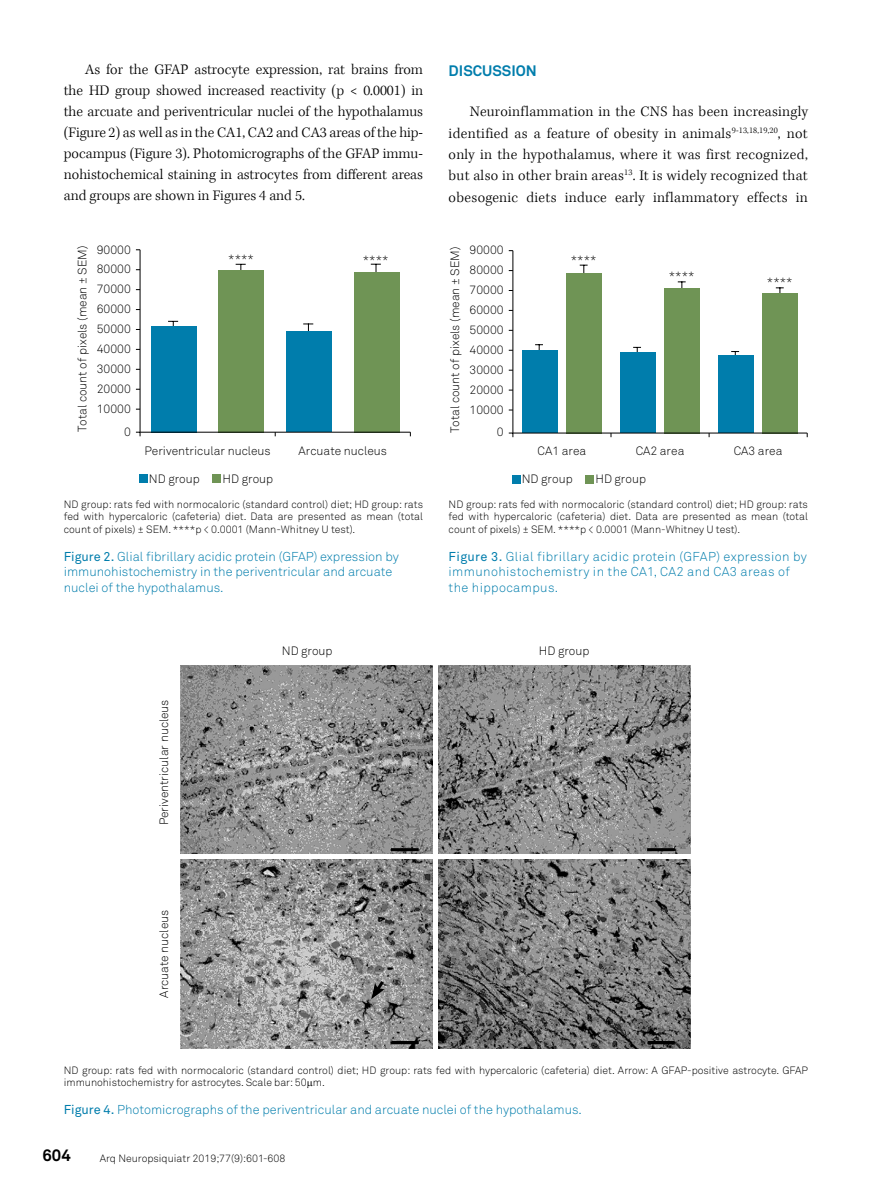
<style>
.page{position:relative;width:893px;height:1191px;background:#fff}
.page>*{position:absolute;margin:0;border:0;box-sizing:border-box;transform-origin:0 0}
.t1{font:700 16.5px "Akkurat Pro";color:#000}
.t2{font:300 15px/21px "Kepler Std";letter-spacing:.01em;color:#000;text-align:justify}
.t3{font:700 15px "Akkurat Pro";color:#007dac}
.t4{font:12.75px/15.3px "Akkurat Light Pro";color:#007dac}
.t5{font:12.75px/15.3px "Akkurat Light Pro";letter-spacing:.03em;color:#007dac}
.t6{font:12px/20px "Akkurat Light Pro";color:#000;text-align:justify}
.t7{font:10.5px/12.6px "Akkurat Light Pro";color:#000;text-align:justify}
.s1{font-family:"Akkurat Pro"}
</style>
<div class="page">
<hr style="left:173px;top:321px;width:1px;height:36px;background:#000">
<hr style="left:240px;top:264px;width:1px;height:43px;background:#000">
<svg style="left:303px;top:323px;width:10px;height:8px"></svg>
<hr style="left:376px;top:264px;width:1px;height:74px;background:#000">
<div style="left:151px;top:326px;width:46px;height:106px;background:#007dac"></div>
<div style="left:219px;top:270px;width:45px;height:162px;background:#6f9455"></div>
<div style="left:286px;top:331px;width:46px;height:101px;background:#007dac"></div>
<div style="left:354px;top:272px;width:45px;height:160px;background:#6f9455"></div>
<hr style="left:140px;top:250px;width:1px;height:182px;background:#000">
<hr style="left:140px;top:432px;width:270px;height:1px;background:#000">
<div style="left:139px;top:474px;width:9px;height:9px;background:#007dac"></div>
<div style="left:213px;top:474px;width:8px;height:9px;background:#6f9455"></div>
<svg style="left:633px;top:347px;width:8px;height:5px"></svg>
<div style="left:620px;top:352px;width:36px;height:81px;background:#007dac"></div>
<svg style="left:678px;top:281px;width:8px;height:7px"></svg>
<div style="left:664px;top:288px;width:36px;height:145px;background:#6f9455"></div>
<svg style="left:731px;top:351px;width:8px;height:4px"></svg>
<div style="left:718px;top:355px;width:36px;height:78px;background:#007dac"></div>
<svg style="left:776px;top:287px;width:8px;height:6px"></svg>
<div style="left:762px;top:293px;width:36px;height:140px;background:#6f9455"></div>
<svg style="left:535px;top:344px;width:8px;height:7px"></svg>
<div style="left:522px;top:351px;width:35px;height:82px;background:#007dac"></div>
<hr style="left:583px;top:265px;width:1px;height:43px;background:#000">
<div style="left:566px;top:273px;width:36px;height:160px;background:#6f9455"></div>
<hr style="left:512px;top:251px;width:1px;height:182px;background:#000">
<hr style="left:513px;top:433px;width:294px;height:1px;background:#000">
<div style="left:512px;top:475px;width:8px;height:9px;background:#007dac"></div>
<div style="left:585px;top:475px;width:9px;height:9px;background:#6f9455"></div>
<img style="left:181px;top:665px;width:510px;height:383px">
<div style="left:433px;top:665px;width:5px;height:384px;background:#fff"></div>
<div style="left:180px;top:854px;width:512px;height:5px;background:#fff"></div>
<svg style="left:371px;top:977px;width:16px;height:22px"></svg>
<hr style="left:392px;top:1041px;width:27px;height:3px;background:#000">
<hr style="left:391px;top:848px;width:28px;height:3px;background:#000">
<hr style="left:648px;top:1041px;width:26px;height:3px;background:#000">
<hr style="left:647px;top:848px;width:28px;height:3px;background:#000">
<p class="t2" style="left:64px;top:60px;width:361px;text-indent:21px">As for the GFAP astrocyte expression, rat brains from the HD group showed increased reactivity (p &lt; 0.0001) in the arcuate and periventricular nuclei of the hypothalamus (Figure 2) as well as in the CA1, CA2 and CA3 areas of the hip&shy;pocampus (Figure 3). Photomicrographs of the GFAP immu&shy;nohistochemical staining in astrocytes from different areas and groups are shown in Figures 4 and 5.</p>
<h2 class="t3" style="left:449px;top:61px;width:90px">DISCUSSION</h2>
<p class="t2" style="left:449px;top:102px;width:361px;text-indent:21px">Neuroinflammation in the CNS has been increasingly identified as a feature of obesity in animals<sup>9-13,18,19,20</sup>, not only in the hypothalamus, where it was first recognized, but also in other brain areas<sup>13</sup>. It is widely recognized that obesogenic diets induce early inflammatory effects in</p>
<p class="t6" style="left:72px;top:432px;width:188px;rotate:-90deg">Total count of pixels (mean ± SEM)</p>
<p class="t6" style="left:97px;top:239px;width:36px">90000<br>80000<br>70000<br>60000<br>50000<br>40000<br>30000<br>20000<br>10000</p>
<p class="t6" style="left:124px;top:422px;width:8px">0</p>
<p class="t6" style="left:228px;top:249px;width:27px">****</p>
<p class="t6" style="left:363px;top:250px;width:27px">****</p>
<p class="t6" style="left:144px;top:440px;width:128px">Periventricular nucleus</p>
<p class="t6" style="left:299px;top:440px;width:90px">Arcuate nucleus</p>
<p class="t6" style="left:149px;top:468px;width:52px">ND group</p>
<p class="t6" style="left:223px;top:468px;width:52px">HD group</p>
<p class="t7" style="left:64px;top:498px;width:361px">ND group: rats fed with normocaloric (standard control) diet; HD group: rats fed with hypercaloric (cafeteria) diet. Data are presented as mean (total count of pixels) ± SEM. ****p &lt; 0.0001 (Mann-Whitney U test).</p>
<p class="t4" style="left:64px;top:549px;width:337px"><span class="s1">Figure 2.</span> Glial fibrillary acidic protein (GFAP) expression by immunohistochemistry in the periventricular and arcuate nuclei of the hypothalamus.</p>
<p class="t6" style="left:154px;top:825px;width:127px;rotate:-90deg">Periventricular nucleus</p>
<p class="t6" style="left:282px;top:640px;width:52px">ND group</p>
<p class="t6" style="left:445px;top:433px;width:188px;rotate:-90deg">Total count of pixels (mean ± SEM)</p>
<p class="t6" style="left:470px;top:240px;width:36px">90000<br>80000<br>70000<br>60000<br>50000<br>40000<br>30000<br>20000<br>10000</p>
<p class="t6" style="left:497px;top:422px;width:8px">0</p>
<p class="t6" style="left:571px;top:250px;width:27px">****</p>
<p class="t6" style="left:669px;top:266px;width:27px">****</p>
<p class="t6" style="left:767px;top:272px;width:27px">****</p>
<p class="t6" style="left:538px;top:441px;width:50px">CA1 area</p>
<p class="t6" style="left:636px;top:441px;width:50px">CA2 area</p>
<p class="t6" style="left:734px;top:441px;width:50px">CA3 area</p>
<p class="t6" style="left:522px;top:469px;width:52px">ND group</p>
<p class="t6" style="left:595px;top:469px;width:52px">HD group</p>
<p class="t7" style="left:449px;top:498px;width:361px">ND group: rats fed with normocaloric (standard control) diet; HD group: rats fed with hypercaloric (cafeteria) diet. Data are presented as mean (total count of pixels) ± SEM. ****p &lt; 0.0001 (Mann-Whitney U test).</p>
<p class="t5" style="left:449px;top:549px;width:360px"><span class="s1">Figure 3.</span> Glial fibrillary acidic protein (GFAP) expression by immunohistochemistry in the CA1, CA2 and CA3 areas of the hippocampus.</p>
<p class="t6" style="left:539px;top:640px;width:52px">HD group</p>
<p class="t6" style="left:154px;top:997px;width:89px;rotate:-90deg">Arcuate nucleus</p>
<p class="t7" style="left:64px;top:1064px;width:746px">ND group: rats fed with normocaloric (standard control) diet; HD group: rats fed with hypercaloric (cafeteria) diet. Arrow: A GFAP-positive astrocyte. GFAP immunohistochemistry for astrocytes. Scale bar: 50 m.</p>
<p class="t4" style="left:64px;top:1102px;width:520px"><span class="s1">Figure 4.</span> Photomicrographs of the periventricular and arcuate nuclei of the hypothalamus.</p>
<h1 class="t1" style="left:43px;top:1145px;width:30px">604</h1>
<p class="t7" style="left:100px;top:1151px;width:187px">Arq Neuropsiquiatr 2019;77(9):601-608</p>
</div>
